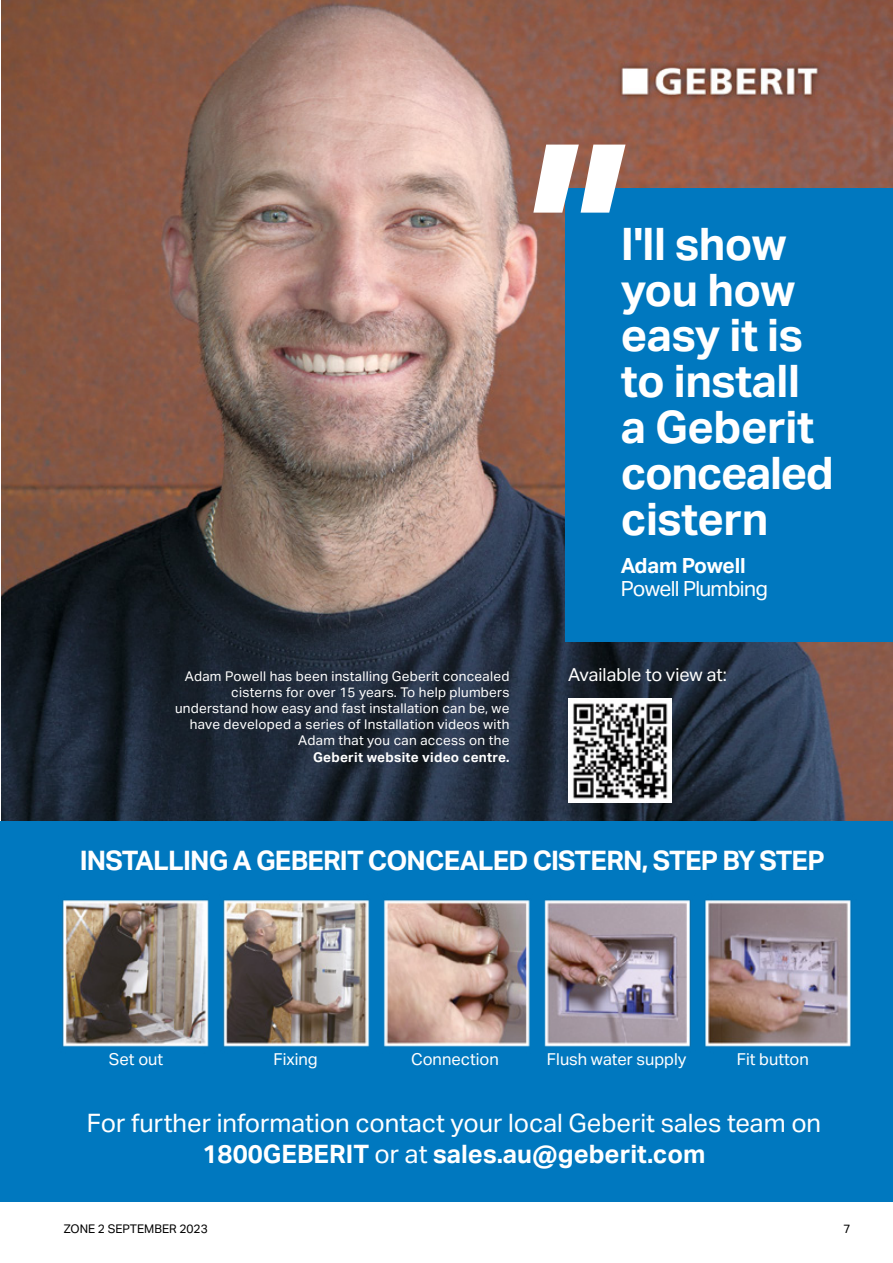
<style>
.page{position:relative;width:893px;height:1263px;background:#fff}
.page>*{position:absolute;margin:0;border:0;box-sizing:border-box;transform-origin:0 0}
.t1{font:700 45px/45.8px "Aktiv Grotesk Geberit";letter-spacing:-.01em;color:#fff}
.t2{font:700 27px "Aktiv Grotesk Geberit";letter-spacing:-.03em;color:#fff}
.t3{font:25.5px/30.6px "Aktiv Grotesk Geberit";color:#fff;text-align:center}
.t4{font:21px "Aktiv Grotesk Geberit";letter-spacing:-.03em;color:#fff}
.t5{font:700 21px "Aktiv Grotesk Geberit";letter-spacing:-.015em;color:#fff}
.t6{font:18px "Aktiv Grotesk Geberit";color:#fff}
.t7{font:16.5px "Aktiv Grotesk Geberit";color:#fff}
.t8{font:13.5px/16.2px "Aktiv Grotesk Geberit";letter-spacing:.02em;color:#fff;text-align:right}
.t9{font:700 13.5px "Aktiv Grotesk Geberit";letter-spacing:.02em;color:#fff}
.t10{font:12px "Aktiv Grotesk Geberit";color:#000}
.s1{font-weight:700}
</style>
<div class="page">
<img style="left:1px;top:0;width:892px;height:821px">
<div style="left:0;top:821px;width:893px;height:380px;background:#0078bf"></div>
<div style="left:566px;top:189px;width:327px;height:453px;background:#0078bf"></div>
<svg style="left:533px;top:145px;width:92px;height:68px"></svg>
<img style="left:62px;top:900px;width:789px;height:147px">
<img style="left:568px;top:698px;width:104px;height:104px">
<p class="t8" style="left:175px;top:668px;width:336px">Adam Powell has been installing Geberit concealed cisterns for over 15 years. To help plumbers understand how easy and fast installation can be, we have developed a series of Installation videos with Adam that you can access on the</p>
<p class="t9" style="left:313px;top:748px;width:198px">Geberit website video centre.</p>
<h1 class="t1" style="left:621px;top:220px;width:214px">I'll show you how easy it is to install a Geberit concealed cistern</h1>
<h3 class="t5" style="left:621px;top:553px;width:126px">Adam Powell</h3>
<h3 class="t4" style="left:621px;top:576px;width:149px">Powell Plumbing</h3>
<h3 class="t6" style="left:568px;top:663px;width:160px">Available to view at:</h3>
<h2 class="t2" style="left:80px;top:843px;width:746px">INSTALLING A GEBERIT CONCEALED CISTERN, STEP BY STEP</h2>
<p class="t7" style="left:109px;top:1050px;width:56px">Set out</p>
<p class="t7" style="left:273px;top:1050px;width:46px">Fixing</p>
<p class="t7" style="left:411px;top:1050px;width:89px">Connection</p>
<p class="t7" style="left:547px;top:1050px;width:141px">Flush water supply</p>
<p class="t7" style="left:737px;top:1050px;width:74px">Fit button</p>
<h3 class="t3" style="left:87px;top:1108px;width:736px">For further information contact your local Geberit sales team on<br><span class="s1">1800GEBERIT</span> or at <span class="s1">sales.au@geberit.com</span></h3>
<p class="t10" style="left:64px;top:1222px;width:146px">ZONE 2 SEPTEMBER 2023</p>
<p class="t10" style="left:843px;top:1222px;width:9px">7</p>
</div>
